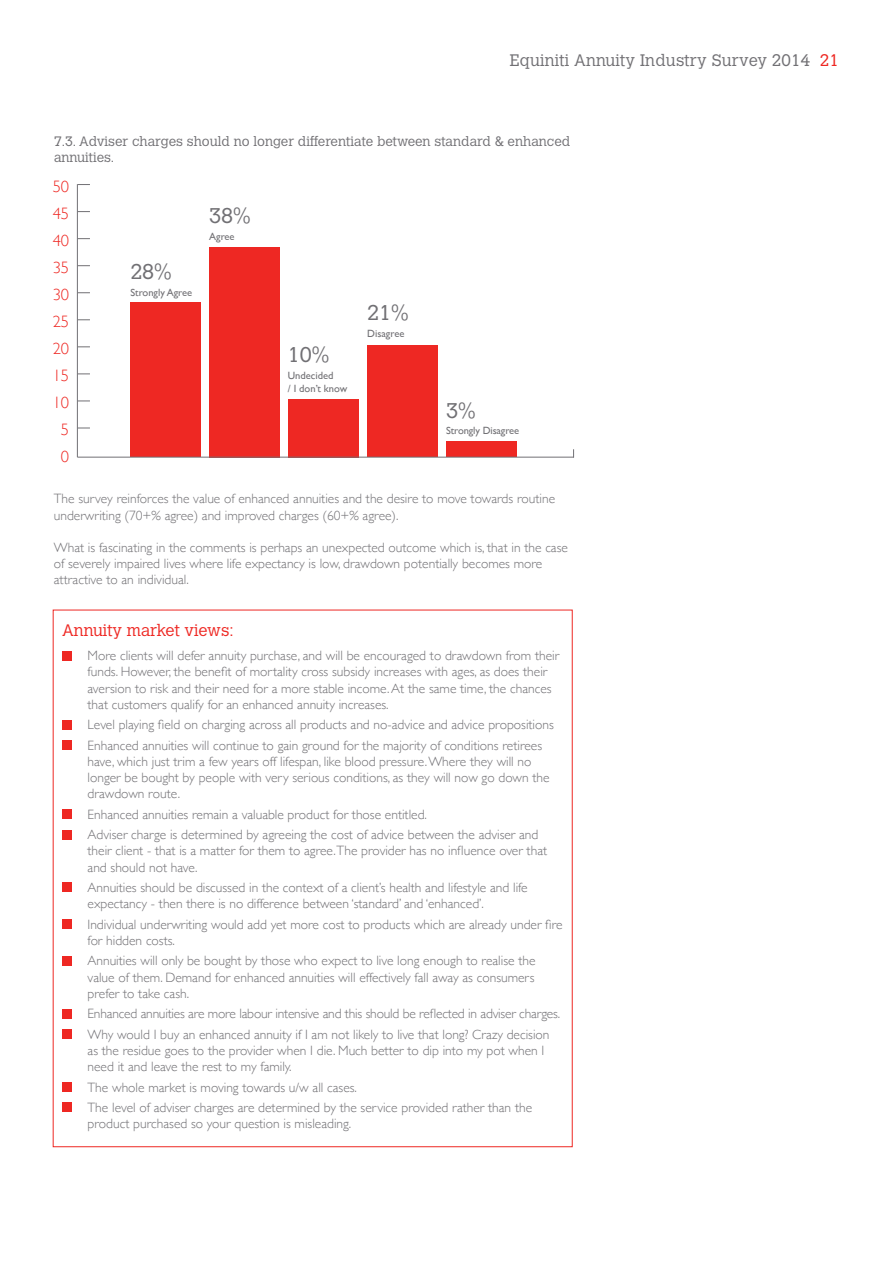
<style>
.page{position:relative;width:893px;height:1263px;background:#fff}
.page>*{position:absolute;margin:0;border:0;box-sizing:border-box;transform-origin:0 0}
.t1{font:300 21px "Calvert";color:#717074}
.t2{font:300 16.5px "Calvert";letter-spacing:.01em;color:#717074}
.t3{font:300 16.5px/27px "Gill Sans";color:#ee2823;text-align:center}
.t4{font:300 16.5px "Calvert";color:#ee2823}
.t5{font:300 13.5px/16.2px "Gill Sans";color:#717074}
.t6{font:300 13.5px/16.2px "Calvert";color:#717074}
.t7{font:10.5px/12.6px "Gill Sans";color:#717074}
.s1{color:#ee2823}
</style>
<div class="page">
<div style="left:288px;top:399px;width:71px;height:58px;background:#ee2823"></div>
<hr style="left:77px;top:184px;width:1px;height:273px;background:#717074">
<div style="left:130px;top:302px;width:71px;height:155px;background:#ee2823"></div>
<div style="left:209px;top:247px;width:71px;height:210px;background:#ee2823"></div>
<div style="left:367px;top:345px;width:71px;height:112px;background:#ee2823"></div>
<div style="left:446px;top:441px;width:71px;height:16px;background:#ee2823"></div>
<hr style="left:77px;top:457px;width:497px;height:1px;background:#717074">
<svg style="left:78px;top:401px;width:12px;height:1px"></svg>
<svg style="left:78px;top:184px;width:12px;height:1px"></svg>
<svg style="left:78px;top:211px;width:12px;height:1px"></svg>
<svg style="left:78px;top:238px;width:12px;height:1px"></svg>
<svg style="left:78px;top:265px;width:12px;height:1px"></svg>
<svg style="left:78px;top:292px;width:12px;height:1px"></svg>
<svg style="left:78px;top:319px;width:12px;height:1px"></svg>
<svg style="left:78px;top:346px;width:12px;height:1px"></svg>
<svg style="left:78px;top:373px;width:12px;height:1px"></svg>
<svg style="left:78px;top:428px;width:12px;height:1px"></svg>
<div style="left:62px;top:651px;width:9px;height:9px;background:#ee2823"></div>
<div style="left:62px;top:720px;width:9px;height:9px;background:#ee2823"></div>
<div style="left:62px;top:740px;width:9px;height:10px;background:#ee2823"></div>
<div style="left:62px;top:809px;width:9px;height:10px;background:#ee2823"></div>
<div style="left:62px;top:830px;width:9px;height:9px;background:#ee2823"></div>
<div style="left:62px;top:883px;width:9px;height:9px;background:#ee2823"></div>
<div style="left:62px;top:919px;width:9px;height:10px;background:#ee2823"></div>
<div style="left:62px;top:956px;width:9px;height:9px;background:#ee2823"></div>
<div style="left:62px;top:1009px;width:9px;height:9px;background:#ee2823"></div>
<div style="left:62px;top:1029px;width:9px;height:10px;background:#ee2823"></div>
<div style="left:62px;top:1082px;width:9px;height:9px;background:#ee2823"></div>
<div style="left:62px;top:1103px;width:9px;height:9px;background:#ee2823"></div>
<p class="t2" style="left:510px;top:51px;width:331px">Equiniti Annuity Industry Survey 2014 <span class="s1">21</span></p>
<p class="t6" style="left:54px;top:134px;width:518px">7.3. Adviser charges should no longer differentiate between standard &amp; enhanced annuities.</p>
<p class="t3" style="left:53px;top:172px;width:18px">50<br>45<br>40<br>35<br>30<br>25<br>20<br>15<br>10<br>5<br>0</p>
<h1 class="t1" style="left:209px;top:204px;width:43px">38%</h1>
<p class="t7" style="left:209px;top:230px;width:27px">Agree</p>
<h1 class="t1" style="left:130px;top:260px;width:43px">28%</h1>
<p class="t7" style="left:130px;top:286px;width:63px">Strongly Agree</p>
<h1 class="t1" style="left:367px;top:301px;width:43px">21%</h1>
<p class="t7" style="left:367px;top:327px;width:39px">Disagree</p>
<h1 class="t1" style="left:288px;top:343px;width:43px">10%</h1>
<p class="t7" style="left:288px;top:369px;width:61px">Undecided<br>/ I don’t know</p>
<h1 class="t1" style="left:446px;top:398px;width:31px">3%</h1>
<p class="t7" style="left:446px;top:424px;width:74px">Strongly Disagree</p>
<p class="t5" style="left:54px;top:490px;width:503px">The survey reinforces the value of enhanced annuities and the desire to move towards routine underwriting (70+% agree) and improved charges (60+% agree).</p>
<p class="t5" style="left:54px;top:539px;width:516px">What is fascinating in the comments is perhaps an unexpected outcome which is, that in the case of severely impaired lives where life expectancy is low, drawdown potentially becomes more attractive to an individual.</p>
<p class="t4" style="left:62px;top:620px;width:173px">Annuity market views:</p>
<p class="t5" style="left:88px;top:647px;width:473px">More clients will defer annuity purchase, and will be encouraged to drawdown from their funds. However, the benefit of mortality cross subsidy increases with ages, as does their aversion to risk and their need for a more stable income. At the same time, the chances that customers qualify for an enhanced annuity increases.</p>
<p class="t5" style="left:88px;top:714px;width:468px;line-height:20.4px">Level playing field on charging across all products and no-advice and advice propositions<br>Enhanced annuities will continue to gain ground for the majority of conditions retirees</p>
<p class="t5" style="left:88px;top:753px;width:463px">have, which just trim a few years off lifespan, like blood pressure. Where they will no longer be bought by people with very serious conditions, as they will now go down the drawdown route.</p>
<p class="t5" style="left:88px;top:803px;width:452px;line-height:20.4px">Enhanced annuities remain a valuable product for those entitled.<br>Adviser charge is determined by agreeing the cost of advice between the adviser and</p>
<p class="t5" style="left:88px;top:842px;width:461px">their client - that is a matter for them to agree.The provider has no influence over that and should not have.</p>
<p class="t5" style="left:88px;top:879px;width:442px">Annuities should be discussed in the context of a client’s health and lifestyle and life expectancy - then there is no difference between ‘standard’ and ‘enhanced’.</p>
<p class="t5" style="left:88px;top:916px;width:477px">Individual underwriting would add yet more cost to products which are already under fire for hidden costs.</p>
<p class="t5" style="left:88px;top:952px;width:449px;text-align:justify">Annuities will only be bought by those who expect to live long enough to realise the value of them. Demand for enhanced annuities will effectively fall away as consumers prefer to take cash.</p>
<p class="t5" style="left:88px;top:1003px;width:474px;line-height:20.4px">Enhanced annuities are more labour intensive and this should be reflected in adviser charges.<br>Why would I buy an enhanced annuity if I am not likely to live that long? Crazy decision</p>
<p class="t5" style="left:88px;top:1042px;width:458px">as the residue goes to the provider when I die. Much better to dip into my pot when I need it and leave the rest to my family.</p>
<p class="t5" style="left:88px;top:1076px;width:446px;line-height:20.4px">The whole market is moving towards u/w all cases.<br>The level of adviser charges are determined by the service provided rather than the</p>
<p class="t5" style="left:88px;top:1115px;width:265px">product purchased so your question is misleading.</p>
</div>
